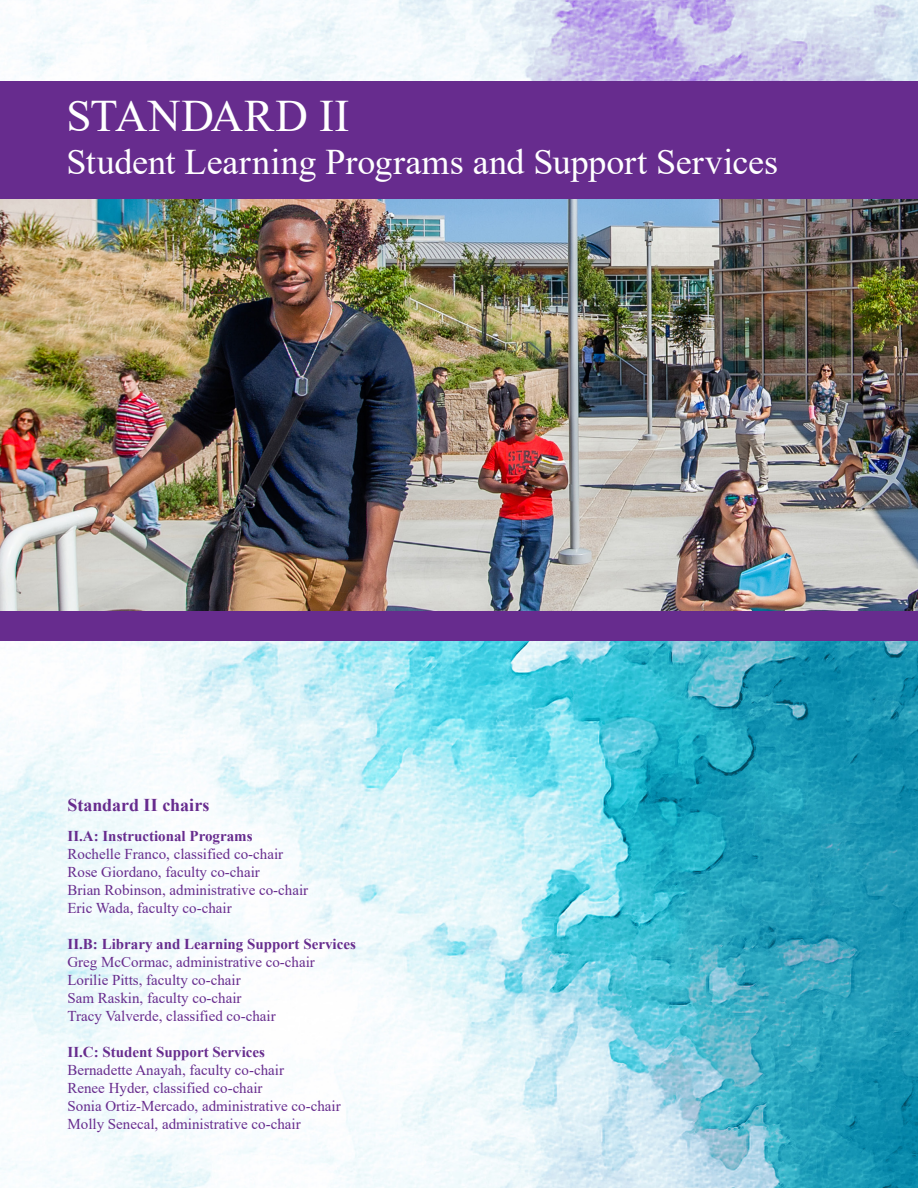
<style>
.page{position:relative;width:918px;height:1188px;background:#fff}
.page>*{position:absolute;margin:0;border:0;box-sizing:border-box;transform-origin:0 0}
.t1{font:45px "Times New Roman";letter-spacing:.01em;color:#fff}
.t2{font:36px "Times New Roman";color:#fff}
.t3{font:700 18px "Times New Roman";letter-spacing:-.005em;color:#672c8e}
.t4{font:15px "Times New Roman";color:#672c8e}
.t5{font:700 15px "Times New Roman";color:#672c8e}
</style>
<div class="page">
<img style="left:0;top:0;width:918px;height:1188px">
<img style="left:0;top:199px;width:918px;height:412px">
<div style="left:0;top:611px;width:918px;height:30px;background:#672c8e"></div>
<div style="left:0;top:81px;width:918px;height:118px;background:#672c8e"></div>
<p class="t1" style="left:67px;top:84px;width:284px">STANDARD II</p>
<p class="t2" style="left:67px;top:137px;width:713px">Student Learning Programs and Support Services</p>
<p class="t3" style="left:68px;top:792px;width:143px">Standard II chairs</p>
<p class="t5" style="left:68px;top:825px;width:187px">II.A: Instructional Programs</p>
<p class="t4" style="left:68px;top:843px;width:217px">Rochelle Franco, classified co-chair</p>
<p class="t4" style="left:68px;top:861px;width:194px">Rose Giordano, faculty co-chair</p>
<p class="t4" style="left:68px;top:879px;width:242px">Brian Robinson, administrative co-chair</p>
<p class="t4" style="left:68px;top:897px;width:166px">Eric Wada, faculty co-chair</p>
<p class="t5" style="left:68px;top:933px;width:290px">II.B: Library and Learning Support Services</p>
<p class="t4" style="left:68px;top:951px;width:249px">Greg McCormac, administrative co-chair</p>
<p class="t4" style="left:68px;top:969px;width:175px">Lorilie Pitts, faculty co-chair</p>
<p class="t4" style="left:68px;top:987px;width:176px">Sam Raskin, faculty co-chair</p>
<p class="t4" style="left:68px;top:1005px;width:210px">Tracy Valverde, classified co-chair</p>
<p class="t5" style="left:68px;top:1041px;width:199px">II.C: Student Support Services</p>
<p class="t4" style="left:68px;top:1059px;width:218px">Bernadette Anayah, faculty co-chair</p>
<p class="t4" style="left:68px;top:1077px;width:197px">Renee Hyder, classified co-chair</p>
<p class="t4" style="left:68px;top:1095px;width:275px">Sonia Ortiz-Mercado, administrative co-chair</p>
<p class="t4" style="left:68px;top:1113px;width:235px">Molly Senecal, administrative co-chair</p>
</div>
